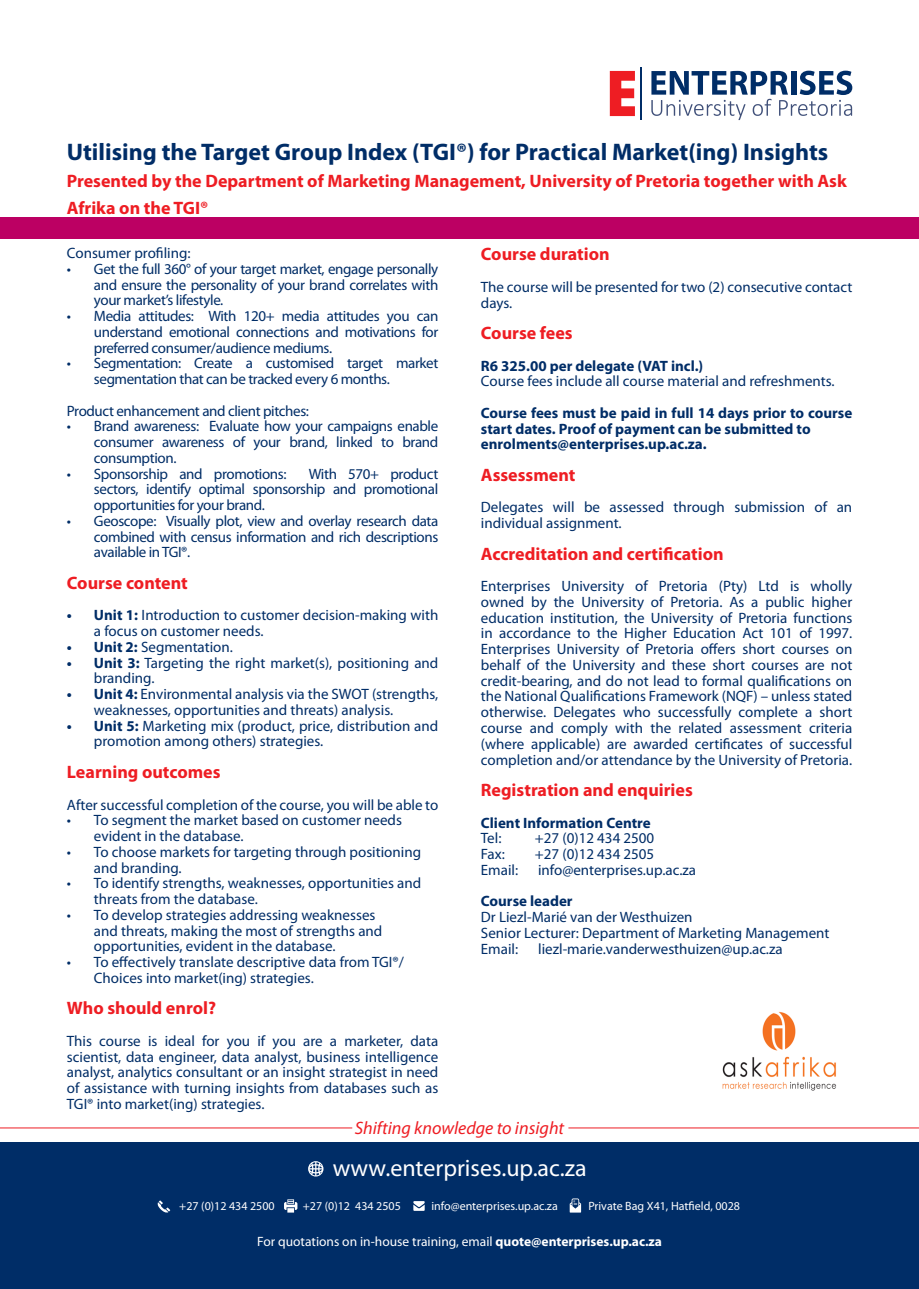
<style>
.page{position:relative;width:919px;height:1289px;background:#fff}
.page>*{position:absolute;margin:0;border:0;box-sizing:border-box;transform-origin:0 0}
.t1{font:700 24px "Myriad Pro";color:#002d67}
.t2{font:24px "Myriad Pro";color:#fff}
.t3{font:700 18px/27px "Myriad Pro";color:#ee1d23}
.t4{font:italic 18px "Myriad Pro";color:#ee1d23}
.t5{font:15px/15.8px "Myriad Pro";color:#002d67}
.t6{font:700 15px/15.8px "Myriad Pro";color:#002d67}
.t7{font:15px/15.8px "Myriad Pro";letter-spacing:-.025em;color:#002d67}
.t8{font:13.5px "Myriad Pro";color:#fff}
.t9{font:12px "Myriad Pro";color:#fff}
.s1{font-weight:700}
</style>
<div class="page">
<div style="left:0;top:1142px;width:918px;height:146px;background:#002d67"></div>
<div style="left:0;top:217px;width:918px;height:21px;background:#bc0063"></div>
<svg style="left:609px;top:71px;width:26px;height:45px"></svg>
<svg style="left:651px;top:71px;width:201px;height:49px"></svg>
<hr style="left:640px;top:67px;width:2px;height:53px;background:#002d67">
<svg style="left:308px;top:1161px;width:15px;height:15px"></svg>
<svg style="left:413px;top:1201px;width:11px;height:9px"></svg>
<svg style="left:157px;top:1200px;width:13px;height:12px"></svg>
<svg style="left:284px;top:1199px;width:13px;height:13px"></svg>
<svg style="left:569px;top:1198px;width:12px;height:14px"></svg>
<hr style="left:0;top:1127px;width:352px;height:1px;background:#ee1d23">
<hr style="left:568px;top:1127px;width:350px;height:1px;background:#ee1d23">
<img style="left:722px;top:1011px;width:114px;height:79px">
<p class="t1" style="left:67px;top:136px;width:763px">Utilising the Target Group Index (TGI®) for Practical Market(ing) Insights</p>
<p class="t3" style="left:67px;top:167px;width:781px">Presented by the Department of Marketing Management, University of Pretoria together with Ask<br>Afrika on the TGI®</p>
<p class="t5" style="left:67px;top:245px;width:125px">Consumer profiling:</p>
<p class="t5" style="left:94px;top:260px;width:346px;text-align:justify;text-indent:-27px">• Get the full 360° of your target market, engage personally and ensure the personality of your brand correlates with your market’s lifestyle.</p>
<p class="t5" style="left:94px;top:308px;width:346px;text-align:justify;text-indent:-27px">• Media attitudes: With 120+ media attitudes you can understand emotional connections and motivations for preferred consumer/audience mediums.</p>
<p class="t7" style="left:94px;top:355px;width:346px;text-indent:-27px">• Segmentation: Create a customised target market segmentation that can be tracked every 6 months.</p>
<p class="t7" style="left:67px;top:402px;width:243px">Product enhancement and client pitches:</p>
<p class="t5" style="left:94px;top:418px;width:346px;text-align:justify;text-indent:-27px">• Brand awareness: Evaluate how your campaigns enable consumer awareness of your brand, linked to brand consumption.</p>
<p class="t7" style="left:67px;top:465px;width:221px">• Sponsorship and promotions:</p>
<p class="t5" style="left:94px;top:465px;width:346px;text-align:justify;text-indent:215px">With 570+ product sectors, identify optimal sponsorship and promotional opportunities for your brand.</p>
<p class="t5" style="left:94px;top:512px;width:346px;text-align:justify;text-indent:-27px">• Geoscope: Visually plot, view and overlay research data combined with census information and rich descriptions available in TGI®.</p>
<p class="t3" style="left:67px;top:568px;width:122px">Course content</p>
<p class="t5" style="left:94px;top:607px;width:346px;text-indent:-27px"><span class="s1">• Unit 1:</span> Introduction to customer decision-making with a focus on customer needs.</p>
<p class="t5" style="left:67px;top:638px;width:167px"><span class="s1">• Unit 2:</span> Segmentation.</p>
<p class="t5" style="left:94px;top:654px;width:346px;text-indent:-27px"><span class="s1">• Unit 3:</span> Targeting the right market(s), positioning and branding.</p>
<p class="t5" style="left:94px;top:686px;width:346px;text-indent:-27px"><span class="s1">• Unit 4:</span> Environmental analysis via the SWOT (strengths, weaknesses, opportunities and threats) analysis.</p>
<p class="t5" style="left:94px;top:717px;width:346px;text-indent:-27px"><span class="s1">• Unit 5:</span> Marketing mix (product, price, distribution and promotion among others) strategies.</p>
<p class="t3" style="left:67px;top:757px;width:155px">Learning outcomes</p>
<p class="t5" style="left:67px;top:796px;width:373px">After successful completion of the course, you will be able to</p>
<p class="t5" style="left:94px;top:812px;width:309px;text-indent:-27px">• To segment the market based on customer needs evident in the database.</p>
<p class="t5" style="left:94px;top:843px;width:328px;text-indent:-27px">• To choose markets for targeting through positioning and branding.</p>
<p class="t5" style="left:94px;top:875px;width:329px;text-indent:-27px">• To identify strengths, weaknesses, opportunities and threats from the database.</p>
<p class="t5" style="left:94px;top:906px;width:290px;text-indent:-27px">• To develop strategies addressing weaknesses and threats, making the most of strengths and opportunities, evident in the database.</p>
<p class="t5" style="left:94px;top:953px;width:311px;text-indent:-27px">• To effectively translate descriptive data from TGI®/<br>Choices into market(ing) strategies.</p>
<p class="t3" style="left:67px;top:994px;width:151px">Who should enrol?</p>
<p class="t5" style="left:67px;top:1032px;width:373px;text-align:justify">This course is ideal for you if you are a marketer, data scientist, data engineer, data analyst, business intelligence analyst, analytics consultant or an insight strategist in need of assistance with turning insights from databases such as TGI® into market(ing) strategies.</p>
<p class="t3" style="left:481px;top:240px;width:130px">Course duration</p>
<p class="t5" style="left:481px;top:278px;width:373px">The course will be presented for two (2) consecutive contact days.</p>
<p class="t3" style="left:481px;top:319px;width:93px">Course fees</p>
<p class="t6" style="left:481px;top:357px;width:224px">R6 325.00 per delegate (VAT incl.)</p>
<p class="t5" style="left:481px;top:373px;width:355px">Course fees include all course material and refreshments.</p>
<p class="t6" style="left:481px;top:404px;width:373px">Course fees must be paid in full 14 days prior to course start dates. Proof of payment can be submitted to</p>
<p class="t6" style="left:481px;top:436px;width:227px">enrolments@enterprises.up.ac.za.</p>
<p class="t3" style="left:481px;top:460px;width:96px">Assessment</p>
<p class="t5" style="left:481px;top:499px;width:373px">Delegates will be assessed through submission of an individual assignment.</p>
<p class="t3" style="left:481px;top:539px;width:244px">Accreditation and certification</p>
<p class="t5" style="left:481px;top:578px;width:373px;text-align:justify">Enterprises University of Pretoria (Pty) Ltd is wholly owned by the University of Pretoria. As a public higher education institution, the University of Pretoria functions in accordance to the Higher Education Act 101 of 1997.<br>Enterprises University of Pretoria offers short courses on behalf of the University and these short courses are not credit-bearing, and do not lead to formal qualifications on the National Qualifications Framework (NQF) – unless stated otherwise. Delegates who successfully complete a short course and comply with the related assessment criteria (where applicable) are awarded certificates of successful completion and/or attendance by the University of Pretoria.</p>
<p class="t3" style="left:481px;top:775px;width:213px">Registration and enquiries</p>
<p class="t6" style="left:481px;top:814px;width:171px">Client Information Centre</p>
<p class="t5" style="left:481px;top:830px;width:22px">Tel:</p>
<p class="t5" style="left:535px;top:830px;width:121px">+27 (0)12 434 2500</p>
<p class="t5" style="left:481px;top:845px;width:25px">Fax:</p>
<p class="t5" style="left:535px;top:845px;width:121px">+27 (0)12 434 2505</p>
<p class="t5" style="left:481px;top:861px;width:39px">Email:</p>
<p class="t5" style="left:538px;top:861px;width:159px">info@enterprises.up.ac.za</p>
<p class="t6" style="left:481px;top:892px;width:93px">Course leader</p>
<p class="t5" style="left:481px;top:908px;width:213px">Dr Liezl-Marié van der Westhuizen</p>
<p class="t5" style="left:481px;top:924px;width:350px">Senior Lecturer: Department of Marketing Management</p>
<p class="t5" style="left:481px;top:940px;width:39px">Email:</p>
<p class="t5" style="left:538px;top:940px;width:246px">liezl-marie.vanderwesthuizen@up.ac.za</p>
<p class="t4" style="left:355px;top:1117px;width:211px">Shifting knowledge to insight</p>
<p class="t2" style="left:332px;top:1152px;width:255px">www.enterprises.up.ac.za</p>
<p class="t9" style="left:179px;top:1197px;width:97px">+27 (0)12 434 2500</p>
<p class="t9" style="left:303px;top:1197px;width:100px">+27 (0)12 434 2505</p>
<p class="t9" style="left:431px;top:1197px;width:128px">info@enterprises.up.ac.za</p>
<p class="t9" style="left:588px;top:1197px;width:153px">Private Bag X41, Hatfield, 0028</p>
<p class="t8" style="left:257px;top:1232px;width:406px">For quotations on in-house training, email <span class="s1">quote@enterprises.up.ac.za</span></p>
</div>
